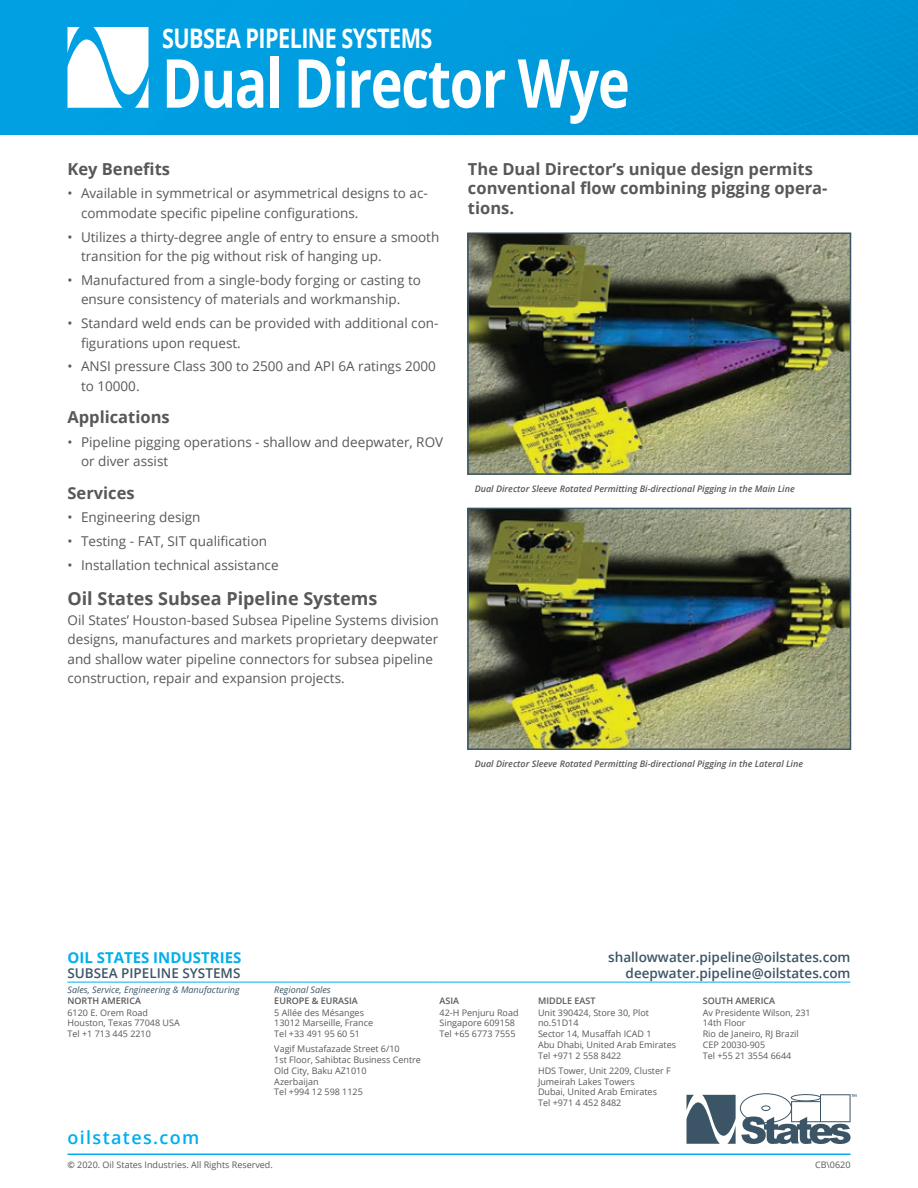
<style>
.page{position:relative;width:918px;height:1188px;background:#fff}
.page>*{position:absolute;margin:0;border:0;box-sizing:border-box;transform-origin:0 0}
.t1{font:700 67.5px "Open Sans";letter-spacing:-.025em;color:#fff;scale:.8 1}
.t2{font:700 27px "Open Sans";letter-spacing:-.025em;color:#fff;scale:.8 1}
.t3{font:700 18px "Open Sans";color:#57585a}
.t4{font:600 18px "Open Sans";letter-spacing:.075em;color:#00aeef}
.t5{font:700 16.5px/19.5px "Open Sans";color:#57585a}
.t6{font:700 15px "Open Sans";color:#00aeef}
.t7{font:13.5px/19.5px "Open Sans";color:#57585a}
.t8{font:600 13.5px "Open Sans";color:#3b5566}
.t9{font:9px/10.8px "Open Sans";color:#57585a}
.t10{font:italic 600 9px "Open Sans";color:#57585a}
.t11{font:italic 9px "Open Sans";color:#3b5566}
.t12{font:600 9px "Open Sans";color:#57585a}
.s1{font-weight:600}
</style>
<div class="page">
<img style="left:0;top:0;width:918px;height:135px">
<svg style="left:68px;top:27px;width:80px;height:81px"></svg>
<svg style="left:687px;top:1093px;width:170px;height:51px"></svg>
<hr style="left:68px;top:1154px;width:782px;height:1px;background:#00aeef">
<hr style="left:68px;top:982px;width:206px;height:1px;background:#00aeef">
<hr style="left:274px;top:982px;width:166px;height:1px;background:#00aeef">
<hr style="left:440px;top:982px;width:98px;height:1px;background:#00aeef">
<hr style="left:538px;top:982px;width:165px;height:1px;background:#00aeef">
<hr style="left:703px;top:982px;width:148px;height:1px;background:#00aeef">
<img style="left:470px;top:235px;width:378px;height:237px">
<div style="left:467px;top:232px;width:384px;height:243px;border:2px solid #3b5566"></div>
<img style="left:470px;top:511px;width:378px;height:236px">
<div style="left:467px;top:508px;width:384px;height:242px;border:2px solid #3b5566"></div>
<h2 class="t2" style="left:162px;top:19px;width:340px">SUBSEA PIPELINE SYSTEMS</h2>
<h1 class="t1" style="left:162px;top:36px;width:586px">Dual Director Wye</h1>
<p class="t5" style="left:68px;top:158px;width:104px">Key Benefits</p>
<p class="t7" style="left:81px;top:183px;width:348px;text-indent:-14px">• Available in symmetrical or asymmetrical designs to ac&shy;commodate specific pipeline configurations.</p>
<p class="t7" style="left:81px;top:227px;width:360px;text-indent:-14px">• Utilizes a thirty-degree angle of entry to ensure a smooth transition for the pig without risk of hanging up.</p>
<p class="t7" style="left:68px;top:270px;width:355px;text-align:center">• Manufactured from a single-body forging or casting to ensure consistency of materials and workmanship.</p>
<p class="t7" style="left:81px;top:313px;width:359px;text-indent:-14px">• Standard weld ends can be provided with additional con&shy;figurations upon request.</p>
<p class="t7" style="left:81px;top:356px;width:356px;text-indent:-14px">• ANSI pressure Class 300 to 2500 and API 6A ratings 2000 to 10000.</p>
<p class="t5" style="left:68px;top:407px;width:104px">Applications</p>
<p class="t7" style="left:81px;top:432px;width:364px;text-indent:-14px">• Pipeline pigging operations - shallow and deepwater, ROV or diver assist</p>
<p class="t5" style="left:68px;top:482px;width:69px">Services</p>
<p class="t7" style="left:68px;top:507px;width:135px">• Engineering design</p>
<p class="t7" style="left:68px;top:531px;width:201px">• Testing - FAT, SIT qualification</p>
<p class="t7" style="left:68px;top:555px;width:213px">• Installation technical assistance</p>
<h3 class="t3" style="left:68px;top:586px;width:312px">Oil States Subsea Pipeline Systems</h3>
<p class="t7" style="left:68px;top:610px;width:373px">Oil States’ Houston-based Subsea Pipeline Systems division designs, manufactures and markets proprietary deepwater and shallow water pipeline connectors for subsea pipeline construction, repair and expansion projects.</p>
<p class="t5" style="left:468px;top:158px;width:361px">The Dual Director’s unique design permits conventional flow combining pigging opera&shy;tions.</p>
<p class="t10" style="left:475px;top:483px;width:322px">Dual Director Sleeve Rotated Permitting Bi-directional Pigging in the Main Line</p>
<p class="t10" style="left:475px;top:758px;width:330px">Dual Director Sleeve Rotated Permitting Bi-directional Pigging in the Lateral Line</p>
<p class="t6" style="left:68px;top:947px;width:175px">OIL STATES INDUSTRIES</p>
<p class="t8" style="left:608px;top:948px;width:244px">shallowwater.pipeline@oilstates.com</p>
<p class="t8" style="left:68px;top:964px;width:174px">SUBSEA PIPELINE SYSTEMS</p>
<p class="t8" style="left:626px;top:964px;width:226px">deepwater.pipeline@oilstates.com</p>
<p class="t11" style="left:68px;top:984px;width:174px">Sales, Service, Engineering &amp; Manufacturing</p>
<p class="t11" style="left:274px;top:984px;width:58px">Regional Sales</p>
<p class="t12" style="left:68px;top:995px;width:75px">NORTH AMERICA</p>
<p class="t12" style="left:274px;top:995px;width:85px">EUROPE &amp; EURASIA</p>
<p class="t12" style="left:440px;top:995px;width:21px">ASIA</p>
<p class="t12" style="left:538px;top:995px;width:59px">MIDDLE EAST</p>
<p class="t12" style="left:703px;top:995px;width:74px">SOUTH AMERICA</p>
<p class="t9" style="left:68px;top:1007px;width:114px">6120 E. Orem Road<br>Houston, Texas 77048 USA<br>Tel +1 713 445 2210</p>
<p class="t9" style="left:274px;top:1007px;width:100px">5 Allée des Mésanges<br>13012 Marseille, France<br>Tel +33 491 95 60 51</p>
<p class="t9" style="left:274px;top:1043px;width:148px">Vagif Mustafazade Street 6/10<br>1st Floor, Sahibtac Business Centre<br>Old City, Baku AZ1010<br>Azerbaijan<br>Tel +994 12 598 1125</p>
<p class="t9" style="left:440px;top:1007px;width:81px">42-H Penjuru Road<br>Singapore 609158<br>Tel +65 6773 7555</p>
<p class="t9" style="left:538px;top:1007px;width:140px">Unit 390424, Store 30, Plot no.51D14<br>Sector 14, Musaffah ICAD 1<br>Abu Dhabi, United Arab Emirates<br>Tel +971 2 558 8422</p>
<p class="t9" style="left:538px;top:1065px;width:134px">HDS Tower, Unit 2209, Cluster F<br>Jumeirah Lakes Towers<br>Dubai, United Arab Emirates<br>Tel +971 4 452 8482</p>
<p class="t9" style="left:703px;top:1007px;width:110px">Av Presidente Wilson, 231<br>14th Floor<br>Rio de Janeiro, RJ Brazil<br>CEP 20030-905<br>Tel +55 21 3554 6644</p>
<h3 class="t4" style="left:68px;top:1125px;width:133px">oilstates.com</h3>
<p class="t9" style="left:68px;top:1159px;width:207px"><span class="s1">©</span> 2020. Oil States Industries. All Rights Reserved.</p>
<p class="t9" style="left:815px;top:1159px;width:37px">CB\0620</p>
</div>
